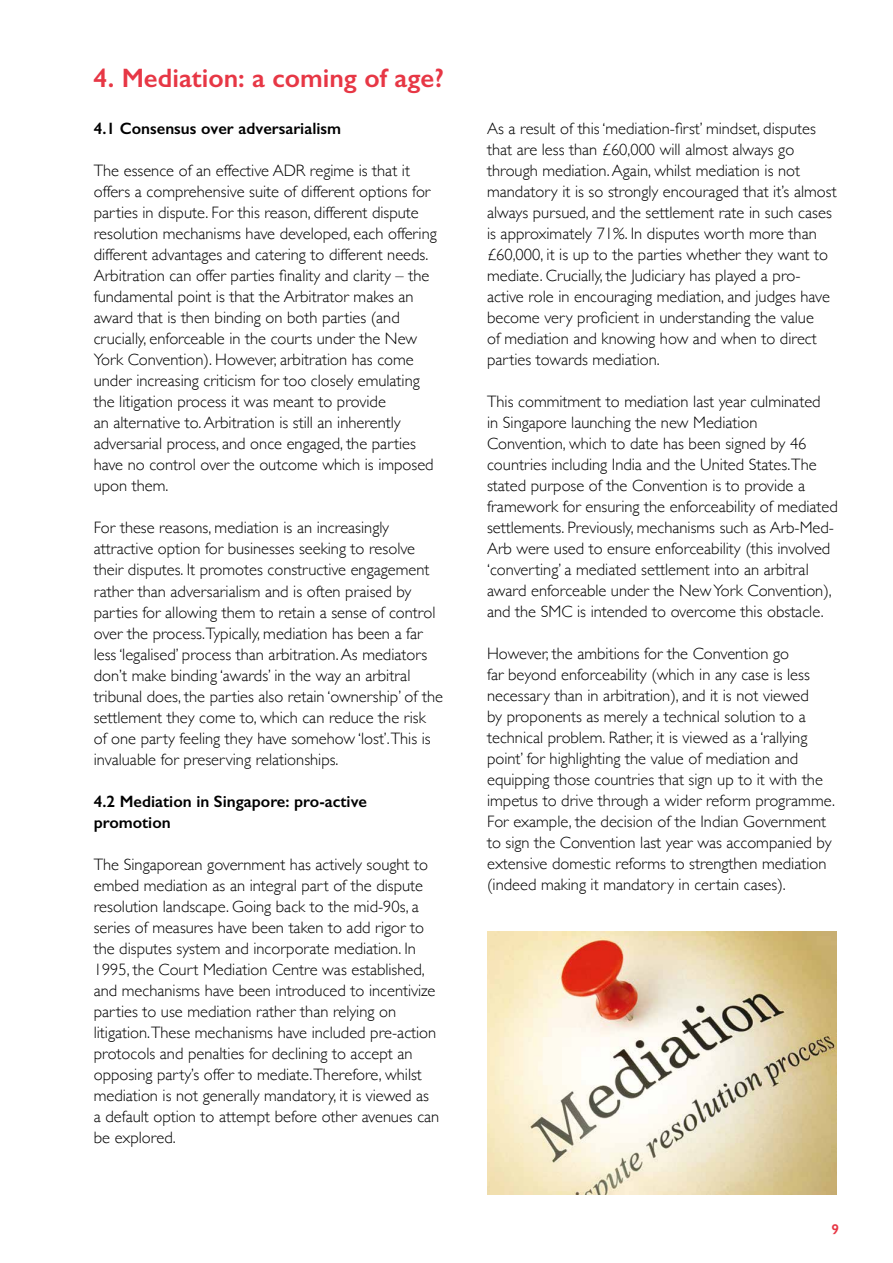
<style>
.page{position:relative;width:893px;height:1263px;background:#fff}
.page>*{position:absolute;margin:0;border:0;box-sizing:border-box;transform-origin:0 0}
.t1{font:600 26.7px "Gill Sans";color:#e73745}
.t2{font:300 16.5px/21px "Gill Sans";color:#000}
.t3{font:600 16.5px/21px "Gill Sans";color:#000}
.t4{font:600 14.25px "Gill Sans";color:#e73745}
</style>
<div class="page">
<img style="left:487px;top:931px;width:350px;height:264px">
<h1 class="t1" style="left:94px;top:62px;width:352px">4. Mediation: a coming of age?</h1>
<p class="t3" style="left:94px;top:118px;width:249px">4.1 Consensus over adversarialism</p>
<p class="t2" style="left:94px;top:160px;width:345px">The essence of an effective ADR regime is that it offers a comprehensive suite of different options for parties in dispute. For this reason, different dispute resolution mechanisms have developed, each offering different advantages and catering to different needs.<br>Arbitration can offer parties finality and clarity – the fundamental point is that the Arbitrator makes an award that is then binding on both parties (and crucially, enforceable in the courts under the New York Convention). However, arbitration has come under increasing criticism for too closely emulating the litigation process it was meant to provide<br>an alternative to. Arbitration is still an inherently adversarial process, and once engaged, the parties have no control over the outcome which is imposed upon them.</p>
<p class="t2" style="left:94px;top:517px;width:351px">For these reasons, mediation is an increasingly attractive option for businesses seeking to resolve their disputes. It promotes constructive engagement rather than adversarialism and is often praised by parties for allowing them to retain a sense of control over the process.Typically, mediation has been a far less ‘legalised’ process than arbitration. As mediators don’t make binding ‘awards’ in the way an arbitral tribunal does, the parties also retain ‘ownership’ of the settlement they come to, which can reduce the risk<br>of one party feeling they have somehow ‘lost’.This is invaluable for preserving relationships.</p>
<p class="t3" style="left:94px;top:790px;width:275px">4.2 Mediation in Singapore: pro-active promotion</p>
<p class="t2" style="left:94px;top:853px;width:347px">The Singaporean government has actively sought to embed mediation as an integral part of the dispute resolution landscape. Going back to the mid-90s, a series of measures have been taken to add rigor to the disputes system and incorporate mediation. In 1995, the Court Mediation Centre was established, and mechanisms have been introduced to incentivize parties to use mediation rather than relying on litigation.These mechanisms have included pre-action protocols and penalties for declining to accept an opposing party’s offer to mediate.Therefore, whilst mediation is not generally mandatory, it is viewed as a default option to attempt before other avenues can be explored.</p>
<p class="t2" style="left:487px;top:117px;width:351px">As a result of this ‘mediation-first’ mindset, disputes that are less than £60,000 will almost always go through mediation. Again, whilst mediation is not mandatory it is so strongly encouraged that it’s almost always pursued, and the settlement rate in such cases is approximately 71%. In disputes worth more than £60,000, it is up to the parties whether they want to mediate. Crucially, the Judiciary has played a pro&shy;active role in encouraging mediation, and judges have become very proficient in understanding the value<br>of mediation and knowing how and when to direct parties towards mediation.</p>
<p class="t2" style="left:487px;top:390px;width:352px">This commitment to mediation last year culminated<br>in Singapore launching the new Mediation Convention, which to date has been signed by 46 countries including India and the United States.The stated purpose of the Convention is to provide a framework for ensuring the enforceability of mediated settlements. Previously, mechanisms such as Arb-Med-Arb were used to ensure enforceability (this involved ‘converting’ a mediated settlement into an arbitral award enforceable under the New York Convention), and the SMC is intended to overcome this obstacle.</p>
<p class="t2" style="left:487px;top:642px;width:349px">However, the ambitions for the Convention go<br>far beyond enforceability (which in any case is less necessary than in arbitration), and it is not viewed<br>by proponents as merely a technical solution to a technical problem. Rather, it is viewed as a ‘rallying point’ for highlighting the value of mediation and equipping those countries that sign up to it with the impetus to drive through a wider reform programme.<br>For example, the decision of the Indian Government to sign the Convention last year was accompanied by extensive domestic reforms to strengthen mediation (indeed making it mandatory in certain cases).</p>
<p class="t4" style="left:831px;top:1220px;width:9px">9</p>
</div>
